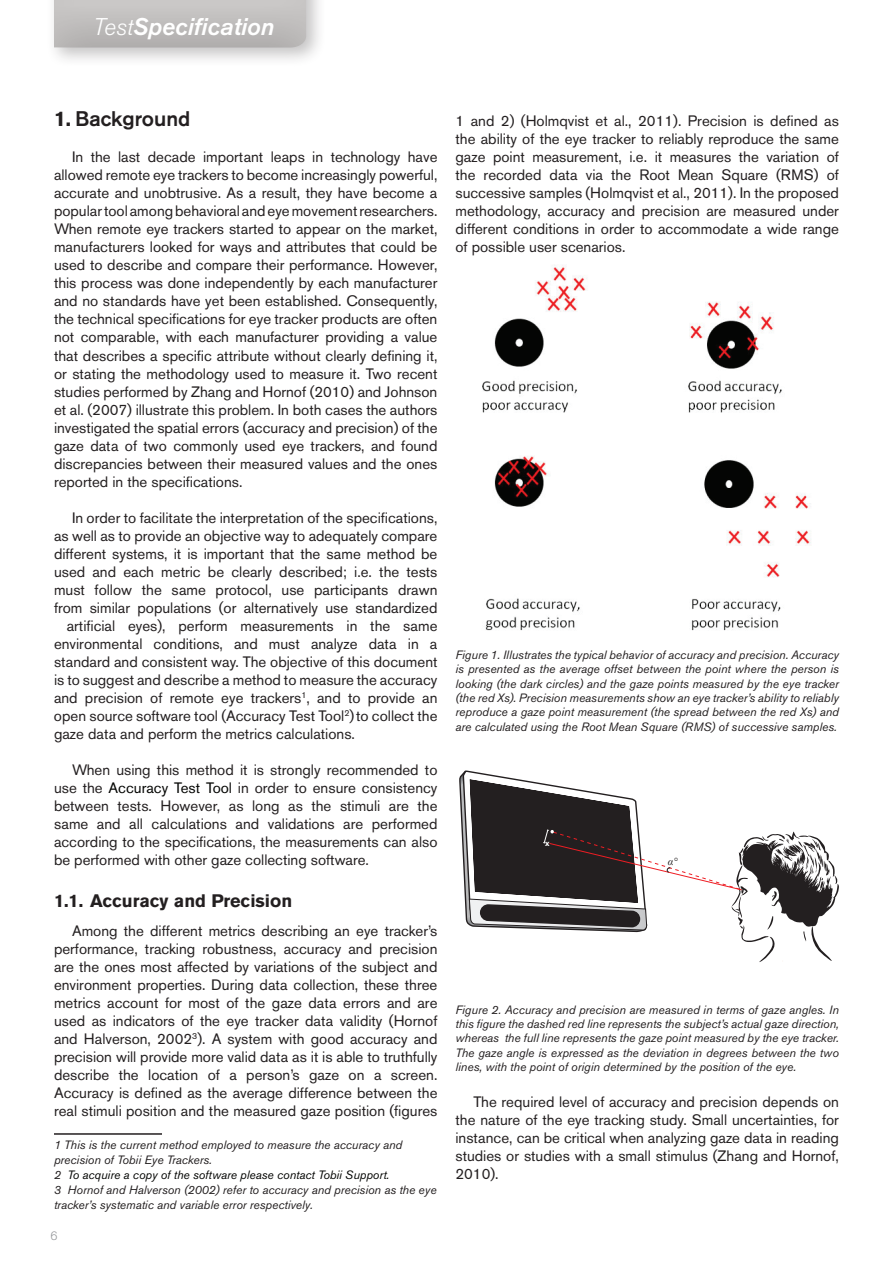
<style>
.page{position:relative;width:893px;height:1263px;background:#fff}
.page>*{position:absolute;margin:0;border:0;box-sizing:border-box;transform-origin:0 0}
.t1{font:italic 500 24px "Akzidenz Grotesk BE";color:#fff}
.t2{font:500 21px "Akzidenz Grotesk BE";color:#231f20}
.t3{font:700 18px "Akzidenz Grotesk BE";color:#231f20}
.t4{font:15px/18px "Akzidenz Grotesk BE";color:#231f20;text-align:justify}
.t5{font:italic 12px/14.4px "Akzidenz Grotesk BE";color:#231f20;text-align:justify}
.t6{font:300 12px "Akzidenz Grotesk BE";color:#939598}
.t7{font:italic 10.65px "Times New Roman";color:#231f20}
.t8{font:700 8.4px "Myriad Pro";color:#fff}
.s1{font-weight:300}
.s2{font-weight:700}
.s3{color:#040503}
</style>
<div class="page">
<div style="left:46px;top:0;width:281px;height:68px;background:#231f20;opacity:.27"></div>
<div style="left:53px;top:0;width:255px;height:48px;background:#231f20;opacity:.27"></div>
<hr style="left:54px;top:1133px;width:108px;height:2px;background:#231f20">
<img style="left:482px;top:265px;width:329px;height:366px">
<svg style="left:459px;top:770px;width:380px;height:192px"></svg>
<h1 class="t1" style="left:93px;top:13px;width:183px"><span class="s1">Test</span>Specification</h1>
<h2 class="t2" style="left:54px;top:106px;width:138px"><span class="s2">1.</span> Background</h2>
<p class="t4" style="left:54px;top:148px;width:385px;text-indent:18px">In the last decade important leaps in technology have allowed remote eye trackers to become increasingly powerful, accurate and unobtrusive. As a result, they have become a popular tool among behavioral and eye movement researchers.<br>When remote eye trackers started to appear on the market, manufacturers looked for ways and attributes that could be used to describe and compare their performance. However, this process was done independently by each manufacturer and no standards have yet been established. Consequently, the technical specifications for eye tracker products are often not comparable, with each manufacturer providing a value that describes a specific attribute without clearly defining it, or stating the methodology used to measure it. Two recent studies performed by Zhang and Hornof (2010) and Johnson et al. (2007) illustrate this problem. In both cases the authors investigated the spatial errors (accuracy and precision) of the gaze data of two commonly used eye trackers, and found discrepancies between their measured values and the ones reported in the specifications.</p>
<p class="t4" style="left:72px;top:508px;width:367px">In order to facilitate the interpretation of the specifications,</p>
<p class="t4" style="left:54px;top:526px;width:385px">as well as to provide an objective way to adequately compare</p>
<p class="t4" style="left:54px;top:544px;width:385px">different systems, it is important that the same method be</p>
<p class="t4" style="left:54px;top:562px;width:385px">used and each metric be clearly described; i.e. the tests</p>
<p class="t4" style="left:54px;top:580px;width:385px">must follow the same protocol, use participants drawn</p>
<p class="t4" style="left:54px;top:598px;width:385px">from similar populations (or alternatively use standardized</p>
<p class="t4" style="left:67px;top:616px;width:372px">artificial eyes), perform measurements in the same</p>
<p class="t4" style="left:54px;top:634px;width:385px">environmental conditions, and must analyze data in a</p>
<p class="t4" style="left:54px;top:652px;width:385px">standard and consistent way. The objective of this document</p>
<p class="t4" style="left:54px;top:670px;width:385px">is to suggest and describe a method to measure the accuracy</p>
<p class="t4" style="left:54px;top:688px;width:385px">and precision of remote eye trackers<sup>1</sup>, and to provide an</p>
<p class="t4" style="left:54px;top:706px;width:385px">open source software tool (Accuracy Test Tool<sup>2</sup>)to collect the</p>
<p class="t4" style="left:54px;top:724px;width:302px">gaze data and perform the metrics calculations.</p>
<p class="t4" style="left:54px;top:760px;width:385px;text-indent:18px">When using this method it is strongly recommended to use the <span class="s3">Accuracy Test Tool</span> in order to ensure consistency between tests. However, as long as the stimuli are the same and all calculations and validations are performed according to the specifications, the measurements can also be performed with other gaze collecting software.</p>
<p class="t3" style="left:54px;top:890px;width:240px">1.1. Accuracy and Precision</p>
<p class="t4" style="left:54px;top:922px;width:385px;text-indent:18px">Among the different metrics describing an eye tracker’s performance, tracking robustness, accuracy and precision are the ones most affected by variations of the subject and environment properties. During data collection, these three metrics account for most of the gaze data errors and are used as indicators of the eye tracker data validity (Hornof and Halverson, 2002<sup>3</sup>). A system with good accuracy and precision will provide more valid data as it is able to truthfully describe the location of a person’s gaze on a screen.<br>Accuracy is defined as the average difference between the real stimuli position and the measured gaze position (figures</p>
<p class="t5" style="left:54px;top:1137px;width:384px;line-height:15px;text-align:left">1 This is the current method employed to measure the accuracy and precision of Tobii Eye Trackers.<br>2 <span class="s3">To acquire a copy of the software please contact Tobii Support.<br></span>3 Hornof and Halverson (2002) refer to accuracy and precision as the eye tracker’s systematic and variable error respectively.</p>
<p class="t6" style="left:51px;top:1229px;width:8px">6</p>
<p class="t4" style="left:455px;top:112px;width:385px">1 and 2) (Holmqvist et al., 2011). Precision is defined as the ability of the eye tracker to reliably reproduce the same gaze point measurement, i.e. it measures the variation of the recorded data via the Root Mean Square (RMS) of successive samples (Holmqvist et al., 2011). In the proposed methodology, accuracy and precision are measured under different conditions in order to accommodate a wide range of possible user scenarios.</p>
<p class="t5" style="left:455px;top:647px;width:385px">Figure 1. Illustrates the typical behavior of accuracy and precision. Accuracy is presented as the average offset between the point where the person is looking (the dark circles) and the gaze points measured by the eye tracker (the red Xs). Precision measurements show an eye tracker’s ability to reliably reproduce a gaze point measurement (the spread between the red Xs) and are calculated using the Root Mean Square (RMS) of successive samples.</p>
<p class="t8" style="left:545px;top:837px;width:6px">x</p>
<p class="t7" style="left:668px;top:854px;width:11px">α°</p>
<p class="t5" style="left:455px;top:1002px;width:385px">Figure 2. Accuracy and precision are measured in terms of gaze angles. In this figure the dashed red line represents the subject’s actual gaze direction, whereas the full line represents the gaze point measured by the eye tracker.<br>The gaze angle is expressed as the deviation in degrees between the two lines, with the point of origin determined by the position of the eye.</p>
<p class="t4" style="left:455px;top:1093px;width:385px;text-indent:18px">The required level of accuracy and precision depends on the nature of the eye tracking study. Small uncertainties, for instance, can be critical when analyzing gaze data in reading studies or studies with a small stimulus (Zhang and Hornof, 2010).</p>
</div>
